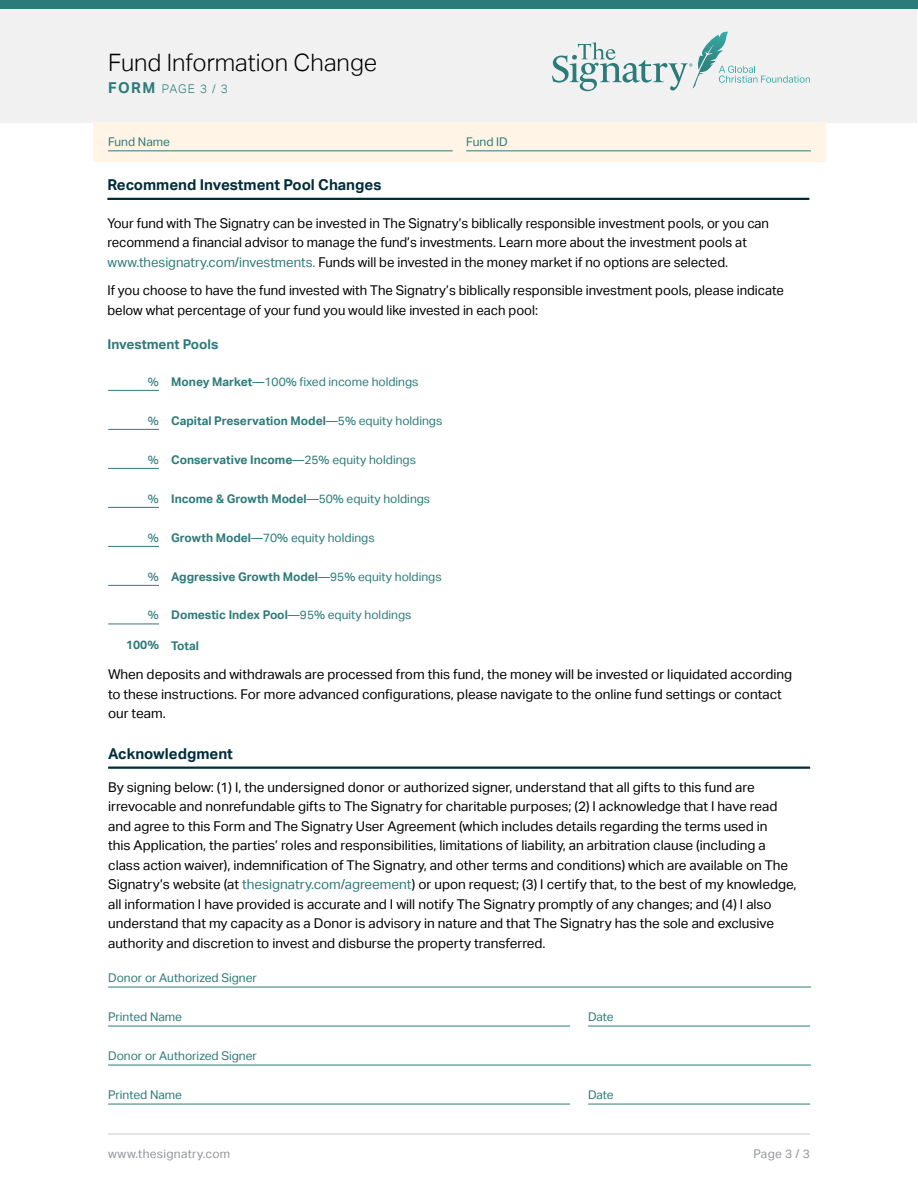
<style>
.page{position:relative;width:918px;height:1188px;background:#fff}
.page>*{position:absolute;margin:0;border:0;box-sizing:border-box;transform-origin:0 0}
.t1{font:300 24px "Aktiv Grotesk";color:#000}
.t2{font:700 15px "Aktiv Grotesk";color:#002d3a}
.t3{font:13.5px/19.5px "Aktiv Grotesk";color:#000}
.t4{font:700 13.5px "Aktiv Grotesk";color:#2c7b79}
.t5{font:12px "Aktiv Grotesk";color:#2c7b79}
.t6{font:700 12px "Aktiv Grotesk";color:#2c7b79}
.t7{font:12px "Aktiv Grotesk";letter-spacing:.025em;color:#939598}
.t8{font:300 12px "Aktiv Grotesk";color:#2c7b79}
.s1{font-weight:700;font-size:15px}
.s2{color:#2c7b79}
.s3{font-weight:700}
.s4{font-weight:400}
</style>
<div class="page">
<div style="left:1px;top:9px;width:916px;height:114px;background:#f1f1f2"></div>
<div style="left:0;top:0;width:918px;height:9px;background:#2c7b79"></div>
<svg style="left:552px;top:32px;width:258px;height:59px"></svg>
<hr style="left:108px;top:1134px;width:702px;height:1px;background:#c7c8ca">
<div style="left:93px;top:123px;width:732px;height:39px;background:#fff4e6"></div>
<hr style="left:108px;top:150px;width:345px;height:1px;background:#2c7b79">
<hr style="left:466px;top:150px;width:345px;height:1px;background:#2c7b79">
<hr style="left:107px;top:198px;width:702px;height:2px;background:#002d3a">
<hr style="left:108px;top:390px;width:51px;height:1px;background:#2c7b79">
<hr style="left:108px;top:468px;width:51px;height:1px;background:#2c7b79">
<hr style="left:108px;top:546px;width:51px;height:1px;background:#2c7b79">
<hr style="left:108px;top:429px;width:51px;height:1px;background:#2c7b79">
<hr style="left:108px;top:507px;width:51px;height:1px;background:#2c7b79">
<hr style="left:108px;top:585px;width:51px;height:1px;background:#2c7b79">
<hr style="left:108px;top:624px;width:51px;height:1px;background:#2c7b79">
<hr style="left:108px;top:767px;width:702px;height:2px;background:#002d3a">
<hr style="left:108px;top:1026px;width:462px;height:1px;background:#2c7b79">
<hr style="left:108px;top:1104px;width:462px;height:1px;background:#2c7b79">
<hr style="left:108px;top:987px;width:703px;height:1px;background:#2c7b79">
<hr style="left:108px;top:1065px;width:703px;height:1px;background:#2c7b79">
<hr style="left:588px;top:1026px;width:222px;height:1px;background:#2c7b79">
<hr style="left:588px;top:1104px;width:222px;height:1px;background:#2c7b79">
<h1 class="t1" style="left:108px;top:49px;width:271px">Fund Information Change</h1>
<p class="t8" style="left:108px;top:82px;width:122px"><span class="s1">FORM</span> PAGE 3 / 3</p>
<p class="t5" style="left:108px;top:135px;width:64px">Fund Name</p>
<p class="t5" style="left:466px;top:135px;width:43px">Fund ID</p>
<p class="t2" style="left:107px;top:176px;width:276px">Recommend Investment Pool Changes</p>
<p class="t3" style="left:107px;top:214px;width:663px">Your fund with The Signatry can be invested in The Signatry’s biblically responsible investment pools, or you can recommend a financial advisor to manage the fund’s investments. Learn more about the investment pools at <span class="s2">www.thesignatry.com/investments.</span> Funds will be invested in the money market if no options are selected.</p>
<p class="t3" style="left:107px;top:281px;width:678px">If you choose to have the fund invested with The Signatry’s biblically responsible investment pools, please indicate below what percentage of your fund you would like invested in each pool:</p>
<p class="t4" style="left:107px;top:336px;width:112px">Investment Pools</p>
<p class="t5" style="left:148px;top:374px;width:13px">%</p>
<p class="t5" style="left:171px;top:374px;width:249px"><span class="s3">Money Market</span>—100% fixed income holdings</p>
<p class="t5" style="left:148px;top:413px;width:13px">%</p>
<p class="t6" style="left:171px;top:413px;width:273px">Capital Preservation Model<span class="s4">—5% equity holdings</span></p>
<p class="t5" style="left:148px;top:452px;width:13px">%</p>
<p class="t6" style="left:171px;top:452px;width:246px">Conservative Income<span class="s4">—25% equity holdings</span></p>
<p class="t5" style="left:148px;top:491px;width:13px">%</p>
<p class="t6" style="left:171px;top:491px;width:261px">Income &amp; Growth Model<span class="s4">—50% equity holdings</span></p>
<p class="t5" style="left:148px;top:530px;width:13px">%</p>
<p class="t5" style="left:171px;top:530px;width:205px"><span class="s3">Growth Model</span>—70% equity holdings</p>
<p class="t5" style="left:148px;top:569px;width:13px">%</p>
<p class="t5" style="left:148px;top:608px;width:13px">%</p>
<p class="t6" style="left:126px;top:638px;width:34px">100%</p>
<p class="t6" style="left:171px;top:569px;width:272px">Aggressive Growth Model<span class="s4">—95% equity holdings</span></p>
<p class="t5" style="left:171px;top:608px;width:242px"><span class="s3">Domestic Index Pool</span>—95% equity holdings</p>
<p class="t6" style="left:171px;top:638px;width:29px">Total</p>
<p class="t3" style="left:108px;top:665px;width:686px">When deposits and withdrawals are processed from this fund, the money will be invested or liquidated according to these instructions. For more advanced configurations, please navigate to the online fund settings or contact our team.</p>
<p class="t2" style="left:108px;top:745px;width:126px">Acknowledgment</p>
<p class="t3" style="left:108px;top:778px;width:690px">By signing below: (1) I, the undersigned donor or authorized signer, understand that all gifts to this fund are irrevocable and nonrefundable gifts to The Signatry for charitable purposes; (2) I acknowledge that I have read and agree to this Form and The Signatry User Agreement (which includes details regarding the terms used in<br>this Application, the parties’ roles and responsibilities, limitations of liability, an arbitration clause (including a class action waiver), indemnification of The Signatry, and other terms and conditions) which are available on The Signatry’s website (at <span class="s2">thesignatry.com/agreement</span>) or upon request; (3) I certify that, to the best of my knowledge, all information I have provided is accurate and I will notify The Signatry promptly of any changes; and (4) I also understand that my capacity as a Donor is advisory in nature and that The Signatry has the sole and exclusive authority and discretion to invest and disburse the property transferred.</p>
<p class="t5" style="left:108px;top:971px;width:150px">Donor or Authorized Signer</p>
<p class="t5" style="left:108px;top:1010px;width:76px">Printed Name</p>
<p class="t5" style="left:108px;top:1049px;width:150px">Donor or Authorized Signer</p>
<p class="t5" style="left:108px;top:1088px;width:76px">Printed Name</p>
<p class="t7" style="left:108px;top:1146px;width:124px">www.thesignatry.com</p>
<p class="t5" style="left:588px;top:1010px;width:27px">Date</p>
<p class="t5" style="left:588px;top:1088px;width:27px">Date</p>
<p class="t7" style="left:754px;top:1146px;width:58px">Page 3 / 3</p>
</div>
